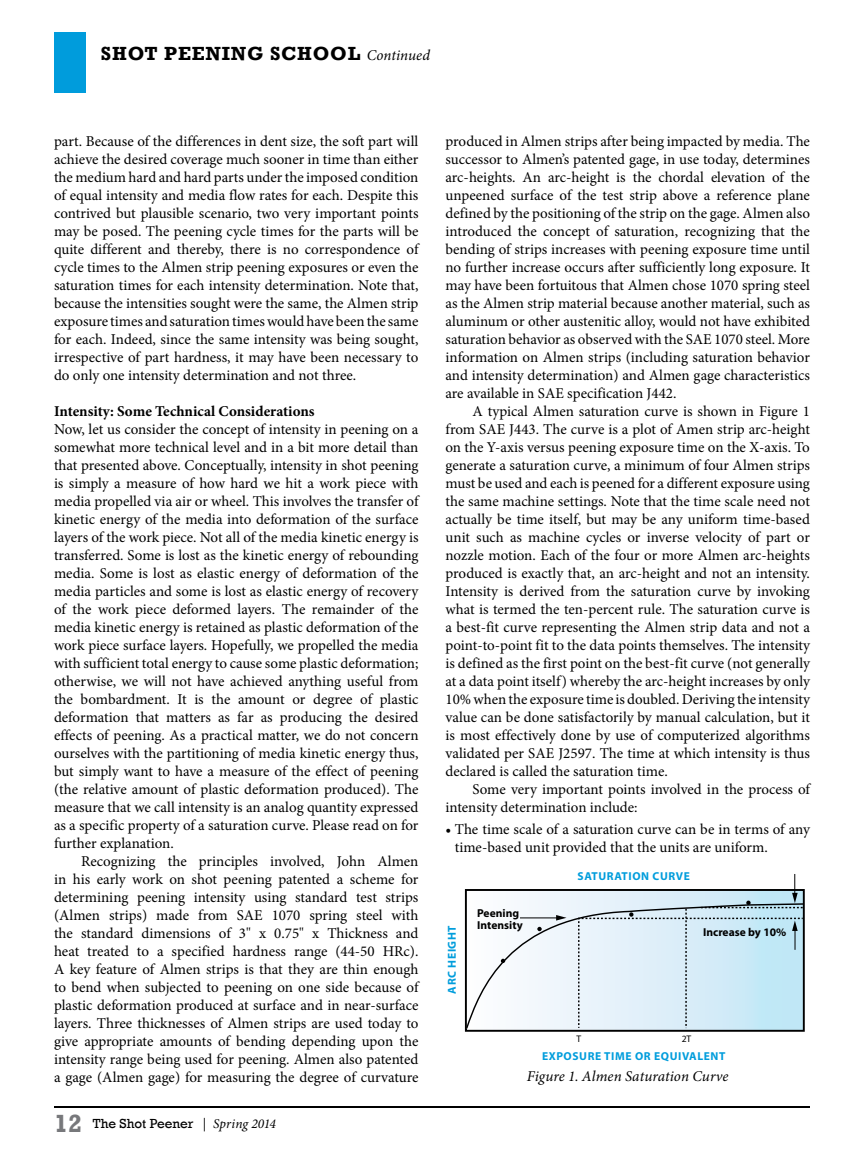
<style>
.page{position:relative;width:864px;height:1161px;background:#fff}
.page>*{position:absolute;margin:0;border:0;box-sizing:border-box;transform-origin:0 0}
.t1{font:700 19.5px "Rockwell";color:#000}
.t2{font:15px/18px "Minion Pro";color:#000;text-align:justify}
.t3{font:italic 15px "Minion Pro";letter-spacing:.005em;color:#000}
.t4{font:700 15px "Minion Pro";color:#000}
.t5{font:13.5px "Rockwell";color:#000}
.t6{font:700 11.55px "Myriad Pro";letter-spacing:.05em;color:#009ddc}
.t7{font:700 11.55px/11.6px "Myriad Pro";color:#000}
.t8{font:9.6px "Myriad Pro";color:#000}
.s1{font-weight:700;font-size:25.5px;color:#77787b}
.s2{font-family:"Minion Pro"}
.s3{font-family:"Minion Pro";font-style:italic}
</style>
<div class="page">
<div style="left:54px;top:32px;width:31px;height:60px;background:#009cdc"></div>
<hr style="left:54px;top:1107px;width:756px;height:1px;background:#000">
<div style="left:466px;top:890px;width:338px;height:141px;background:#f5f9fd"></div>
<div style="left:465px;top:889px;width:340px;height:143px;border:2px solid #000"></div>
<svg style="left:465px;top:903px;width:340px;height:127px"></svg>
<svg style="left:501px;top:959px;width:4px;height:4px"></svg>
<svg style="left:537px;top:927px;width:5px;height:4px"></svg>
<hr style="left:520px;top:917px;width:38px;height:1px;background:#000">
<svg style="left:556px;top:915px;width:11px;height:6px"></svg>
<svg style="left:577px;top:874px;width:226px;height:154px"></svg>
<h1 class="t1" style="left:101px;top:42px;width:27px">SHOT</h1>
<h1 class="t1" style="left:164px;top:42px;width:15px">PEENING</h1>
<h1 class="t1" style="left:270px;top:42px;width:16px">SCHOOL</h1>
<p class="t3" style="left:367px;top:45px;width:65px">Continued</p>
<p class="t2" style="left:54px;top:132px;width:366px">part. Because of the differences in dent size, the soft part will achieve the desired coverage much sooner in time than either the medium hard and hard parts under the imposed condition of equal intensity and media flow rates for each. Despite this contrived but plausible scenario, two very important points may be posed. The peening cycle times for the parts will be quite different and thereby, there is no correspondence of cycle times to the Almen strip peening exposures or even the saturation times for each intensity determination. Note that, because the intensities sought were the same, the Almen strip exposure times and saturation times would have been the same for each. Indeed, since the same intensity was being sought, irrespective of part hardness, it may have been necessary to do only one intensity determination and not three.</p>
<p class="t4" style="left:54px;top:401px;width:262px">Intensity: Some Technical Considerations</p>
<p class="t2" style="left:54px;top:420px;width:366px">Now, let us consider the concept of intensity in peening on a somewhat more technical level and in a bit more detail than that presented above. Conceptually, intensity in shot peening is simply a measure of how hard we hit a work piece with media propelled via air or wheel. This involves the transfer of kinetic energy of the media into deformation of the surface layers of the work piece. Not all of the media kinetic energy is transferred. Some is lost as the kinetic energy of rebounding media. Some is lost as elastic energy of deformation of the media particles and some is lost as elastic energy of recovery of the work piece deformed layers. The remainder of the media kinetic energy is retained as plastic deformation of the work piece surface layers. Hopefully, we propelled the media with sufficient total energy to cause some plastic deformation; otherwise, we will not have achieved anything useful from the bombardment. It is the amount or degree of plastic deformation that matters as far as producing the desired effects of peening. As a practical matter, we do not concern ourselves with the partitioning of media kinetic energy thus, but simply want to have a measure of the effect of peening (the relative amount of plastic deformation produced). The measure that we call intensity is an analog quantity expressed as a specific property of a saturation curve. Please read on for further explanation.</p>
<p class="t2" style="left:54px;top:852px;width:366px;text-indent:27px">Recognizing the principles involved, John Almen in his early work on shot peening patented a scheme for determining peening intensity using standard test strips (Almen strips) made from SAE 1070 spring steel with the standard dimensions of 3" x 0.75" x Thickness and heat treated to a specified hardness range (44-50 HRc).<br>A key feature of Almen strips is that they are thin enough to bend when subjected to peening on one side because of plastic deformation produced at surface and in near-surface layers. Three thicknesses of Almen strips are used today to give appropriate amounts of bending depending upon the intensity range being used for peening. Almen also patented a gage (Almen gage) for measuring the degree of curvature</p>
<p class="t5" style="left:54px;top:1115px;width:224px"><span class="s1">12</span> The Shot Peener <span class="s2">|</span> <span class="s3">Spring 2014</span></p>
<p class="t2" style="left:446px;top:132px;width:366px">produced in Almen strips after being impacted by media. The successor to Almen’s patented gage, in use today, determines arc-heights. An arc-height is the chordal elevation of the unpeened surface of the test strip above a reference plane defined by the positioning of the strip on the gage. Almen also introduced the concept of saturation, recognizing that the bending of strips increases with peening exposure time until no further increase occurs after sufficiently long exposure. It may have been fortuitous that Almen chose 1070 spring steel as the Almen strip material because another material, such as aluminum or other austenitic alloy, would not have exhibited saturation behavior as observed with the SAE 1070 steel. More information on Almen strips (including saturation behavior and intensity determination) and Almen gage characteristics are available in SAE specification J442.</p>
<p class="t2" style="left:446px;top:402px;width:366px;text-indent:27px">A typical Almen saturation curve is shown in Figure 1 from SAE J443. The curve is a plot of Amen strip arc-height on the Y-axis versus peening exposure time on the X-axis. To generate a saturation curve, a minimum of four Almen strips must be used and each is peened for a different exposure using the same machine settings. Note that the time scale need not actually be time itself, but may be any uniform time-based unit such as machine cycles or inverse velocity of part or nozzle motion. Each of the four or more Almen arc-heights produced is exactly that, an arc-height and not an intensity.<br>Intensity is derived from the saturation curve by invoking what is termed the ten-percent rule. The saturation curve is a best-fit curve representing the Almen strip data and not a point-to-point fit to the data points themselves. The intensity is defined as the first point on the best-fit curve (not generally at a data point itself) whereby the arc-height increases by only 10% when the exposure time is doubled. Deriving the intensity value can be done satisfactorily by manual calculation, but it is most effectively done by use of computerized algorithms validated per SAE J2597. The time at which intensity is thus declared is called the saturation time.</p>
<p class="t2" style="left:446px;top:780px;width:366px;text-indent:27px">Some very important points involved in the process of intensity determination include:</p>
<p class="t2" style="left:455px;top:821px;width:357px;text-indent:-9px">• The time scale of a saturation curve can be in terms of any time-based unit provided that the units are uniform.</p>
<p class="t6" style="left:444px;top:994px;width:70px;rotate:-90deg">ARC HEIGHT</p>
<p class="t7" style="left:477px;top:907px;width:47px">Peening<br>Intensity</p>
<p class="t6" style="left:578px;top:869px;width:114px">SATURATION CURVE</p>
<p class="t7" style="left:703px;top:926px;width:85px">Increase by 10%</p>
<p class="t8" style="left:577px;top:1032px;width:6px">T</p>
<p class="t8" style="left:682px;top:1032px;width:11px">2T</p>
<p class="t3" style="left:527px;top:1066px;width:203px">Figure 1. Almen Saturation Curve</p>
<p class="t6" style="left:542px;top:1049px;width:185px">EXPOSURE TIME OR EQUIVALENT</p>
</div>
